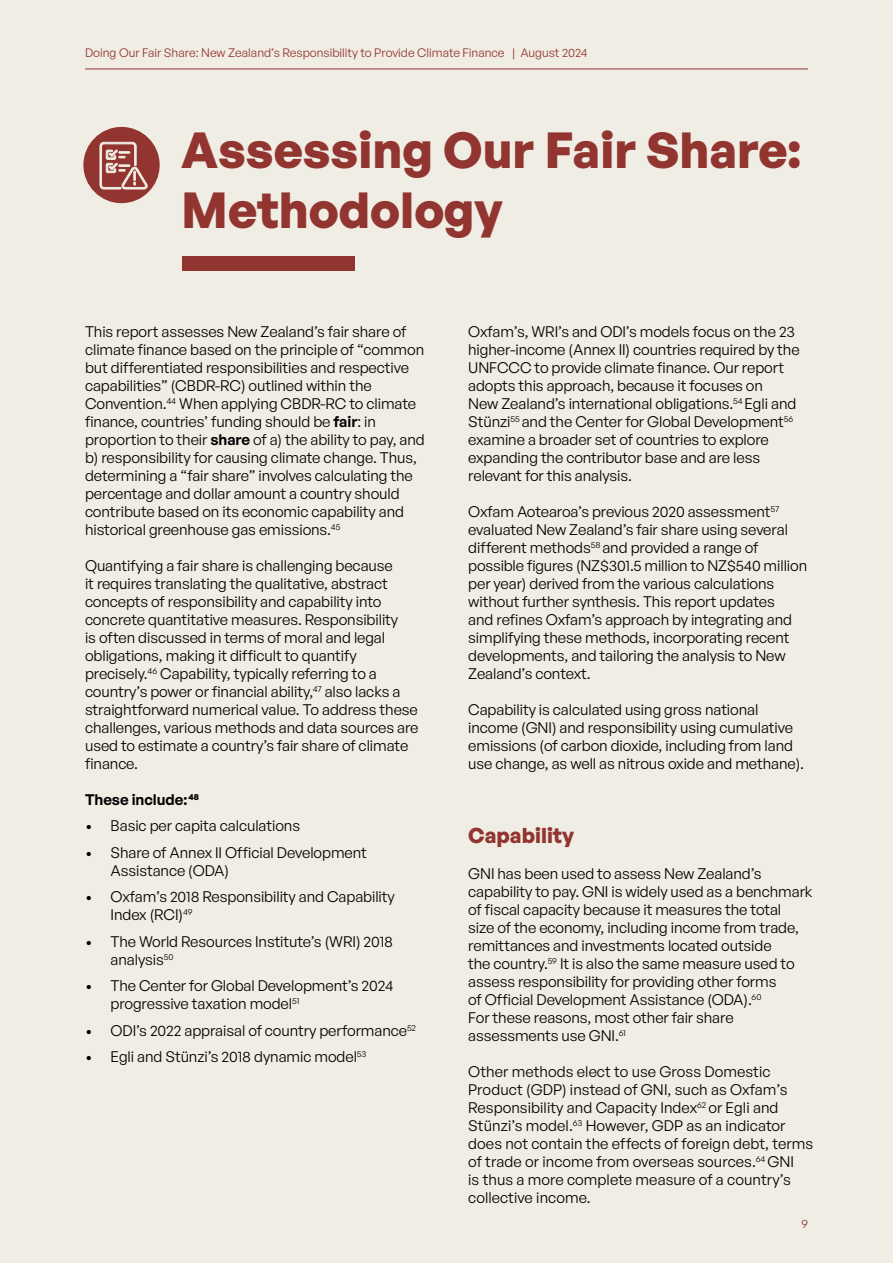
<style>
.page{position:relative;width:893px;height:1263px;background:#f0ede4}
.page>*{position:absolute;margin:0;border:0;box-sizing:border-box;transform-origin:0 0}
.t1{font:700 49.5px/59.4px "General Sans";color:#923530}
.t2{font:700 21px "General Sans";color:#923530}
.t3{font:15px/18px "General Sans";letter-spacing:-.005em;color:#000}
.t4{font:600 15px "General Sans";letter-spacing:-.005em;color:#000}
.t5{font:12px "General Sans";color:#923530}
.s1{font-weight:600}
</style>
<div class="page">
<hr style="left:85px;top:69px;width:723px;height:1px;background:#923530">
<div style="left:182px;top:257px;width:173px;height:14px;background:#923430"></div>
<div style="left:83px;top:127px;width:77px;height:76px;background:#923530;border-radius:50%"></div>
<svg style="left:100px;top:142px;width:48px;height:47px"></svg>
<p class="t5" style="left:85px;top:46px;width:504px">Doing Our Fair Share: New Zealand’s Responsibility to Provide Climate Finance | August 2024</p>
<h1 class="t1" style="left:181px;top:120px;width:621px">Assessing Our Fair Share:<br>Methodology</h1>
<p class="t3" style="left:85px;top:322px;width:341px">This report assesses New Zealand’s fair share of climate finance based on the principle of “common but differentiated responsibilities and respective capabilities” (CBDR-RC) outlined within the Convention.<sup>44</sup> When applying CBDR-RC to climate finance, countries’ funding should be <span class="s1">fair</span>: in proportion to their <span class="s1">share</span> of a) the ability to pay, and b) responsibility for causing climate change. Thus, determining a “fair share” involves calculating the percentage and dollar amount a country should contribute based on its economic capability and historical greenhouse gas emissions.<sup>45</sup></p>
<p class="t3" style="left:85px;top:556px;width:335px">Quantifying a fair share is challenging because<br>it requires translating the qualitative, abstract concepts of responsibility and capability into concrete quantitative measures. Responsibility<br>is often discussed in terms of moral and legal obligations, making it difficult to quantify precisely.<sup>46</sup> Capability, typically referring to a country’s power or financial ability,<sup>47</sup> also lacks a straightforward numerical value. To address these challenges, various methods and data sources are used to estimate a country’s fair share of climate finance.</p>
<p class="t4" style="left:85px;top:790px;width:116px">These include:<sup>48</sup></p>
<p class="t3" style="left:85px;top:816px;width:217px">• Basic per capita calculations</p>
<p class="t3" style="left:111px;top:843px;width:258px;text-indent:-26px">• Share of Annex II Official Development<br>Assistance (ODA)</p>
<p class="t3" style="left:111px;top:887px;width:286px;text-indent:-26px">• Oxfam’s 2018 Responsibility and Capability<br>Index (RCI)<sup>49</sup></p>
<p class="t3" style="left:111px;top:932px;width:284px;text-indent:-26px">• The World Resources Institute’s (WRI) 2018 analysis<sup>50</sup></p>
<p class="t3" style="left:111px;top:976px;width:284px;text-indent:-26px">• The Center for Global Development’s 2024 progressive taxation model<sup>51</sup></p>
<p class="t3" style="left:85px;top:1021px;width:333px">• ODI’s 2022 appraisal of country performance<sup>52</sup></p>
<p class="t3" style="left:85px;top:1047px;width:283px">• Egli and Stünzi’s 2018 dynamic model<sup>53</sup></p>
<p class="t3" style="left:468px;top:322px;width:333px">Oxfam’s, WRI’s and ODI’s models focus on the 23 higher-income (Annex II) countries required by the UNFCCC to provide climate finance. Our report adopts this approach, because it focuses on<br>New Zealand’s international obligations.<sup>54</sup> Egli and Stünzi<sup>55</sup> and the Center for Global Development<sup>56 </sup>examine a broader set of countries to explore expanding the contributor base and are less relevant for this analysis.</p>
<p class="t3" style="left:468px;top:502px;width:341px">Oxfam Aotearoa’s previous 2020 assessment<sup>57 </sup>evaluated New Zealand’s fair share using several different methods<sup>58</sup> and provided a range of possible figures (NZ$301.5 million to NZ$540 million per year) derived from the various calculations without further synthesis. This report updates<br>and refines Oxfam’s approach by integrating and simplifying these methods, incorporating recent developments, and tailoring the analysis to New Zealand’s context.</p>
<p class="t3" style="left:468px;top:700px;width:337px">Capability is calculated using gross national income (GNI) and responsibility using cumulative emissions (of carbon dioxide, including from land use change, as well as nitrous oxide and methane).</p>
<h2 class="t2" style="left:468px;top:821px;width:107px">Capability</h2>
<p class="t3" style="left:468px;top:864px;width:346px">GNI has been used to assess New Zealand’s capability to pay. GNI is widely used as a benchmark of fiscal capacity because it measures the total<br>size of the economy, including income from trade, remittances and investments located outside<br>the country.<sup>59</sup> It is also the same measure used to assess responsibility for providing other forms<br>of Official Development Assistance (ODA).<sup>60<br></sup>For these reasons, most other fair share assessments use GNI.<sup>61</sup></p>
<p class="t3" style="left:468px;top:1062px;width:346px">Other methods elect to use Gross Domestic Product (GDP) instead of GNI, such as Oxfam’s Responsibility and Capacity Index<sup>62</sup> or Egli and Stünzi’s model.<sup>63</sup> However, GDP as an indicator does not contain the effects of foreign debt, terms of trade or income from overseas sources.<sup>64</sup> GNI<br>is thus a more complete measure of a country’s collective income.</p>
<p class="t5" style="left:801px;top:1216px;width:8px">9</p>
</div>
